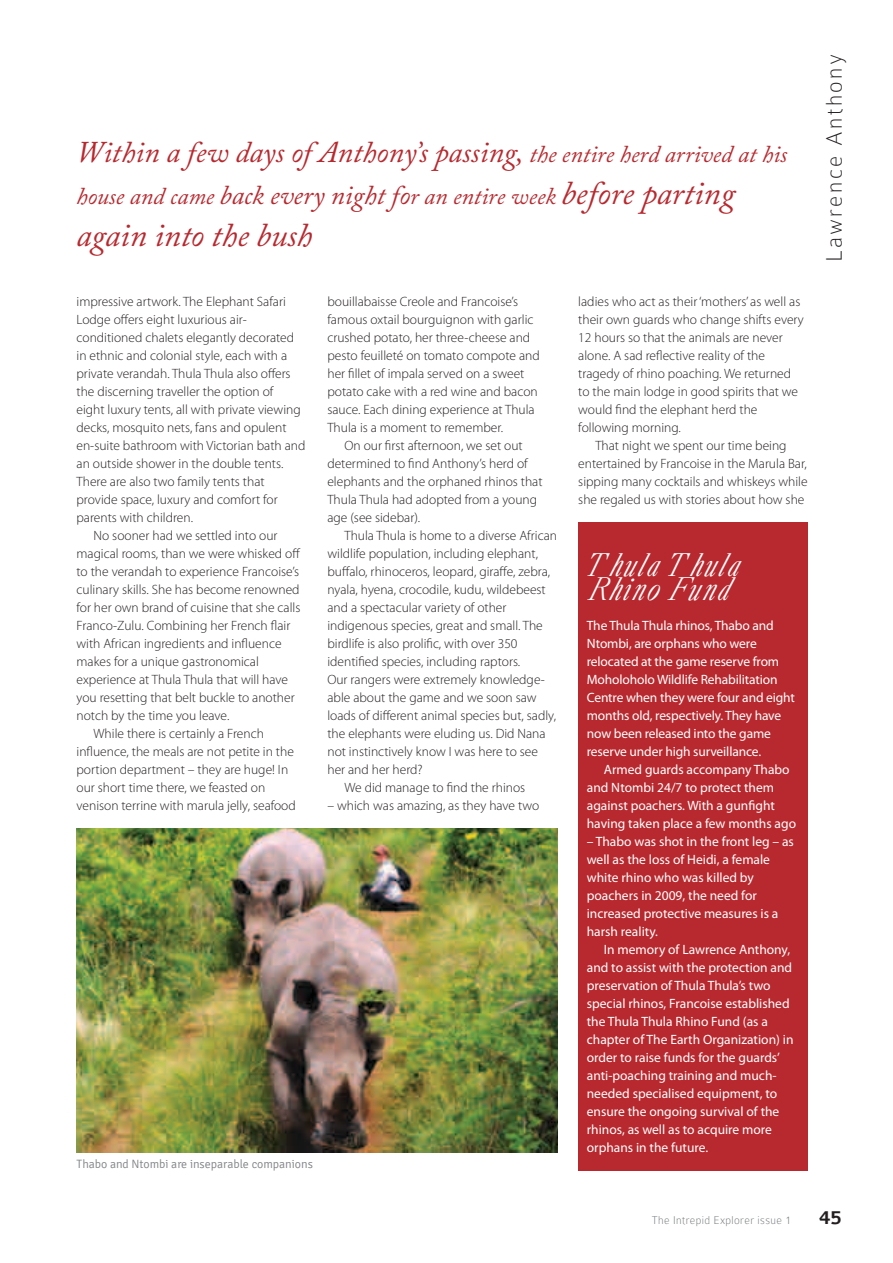
<style>
.page{position:relative;width:893px;height:1263px;background:#fff}
.page>*{position:absolute;margin:0;border:0;box-sizing:border-box;transform-origin:0 0}
.t1{font:italic 34.5px "Caslon";color:#fff}
.t2{font:italic 33px "Adobe Caslon Pro";color:#b8292f}
.t3{font:italic 30px "Adobe Caslon Pro";color:#b8292f}
.t4{font:italic 24px "Adobe Caslon Pro";color:#b8292f}
.t5{font:100 24px "Colaborate";color:#231f20}
.t6{font:500 21px "Colaborate";color:#231f20}
.t7{font:300 13.5px/18px "Myriad Pro";color:#231f20}
.t8{font:13.5px/18px "Myriad Pro";color:#fff}
.t9{font:300 12px "Signika";color:#808285}
.t10{font:100 12px "Colaborate";letter-spacing:.03em;color:#6d6f71}
.s1{font-size:24px}
.s2{font-size:27px}
.s3{font-size:33px}
</style>
<div class="page">
<div style="left:578px;top:522px;width:230px;height:648px;background:#b8292f"></div>
<img style="left:77px;top:828px;width:480px;height:324px">
<h3 class="t3" style="left:77px;top:134px;width:712px">Within a few days of Anthony’s passing, <span class="s1">the entire herd arrived at his</span></h3>
<h3 class="t4" style="left:77px;top:182px;width:660px">house and came <span class="s2">back every night fo</span>r an entire week <span class="s3">before parting</span></h3>
<h2 class="t2" style="left:77px;top:216px;width:237px">again into the bush</h2>
<p class="t7" style="left:77px;top:293px;width:211px">impressive artwork. The Elephant Safari</p>
<p class="t7" style="left:77px;top:311px;width:172px">Lodge offers eight luxurious air-</p>
<p class="t7" style="left:77px;top:329px;width:219px">conditioned chalets elegantly decorated</p>
<p class="t7" style="left:77px;top:347px;width:212px">in ethnic and colonial style, each with a</p>
<p class="t7" style="left:77px;top:365px;width:216px">private verandah. Thula Thula also offers</p>
<p class="t7" style="left:77px;top:383px;width:198px">the discerning traveller the option of</p>
<p class="t7" style="left:77px;top:401px;width:226px">eight luxury tents, all with private viewing</p>
<p class="t7" style="left:77px;top:419px;width:211px">decks, mosquito nets, fans and opulent</p>
<p class="t7" style="left:77px;top:437px;width:230px">en-suite bathroom with Victorian bath and</p>
<p class="t7" style="left:77px;top:455px;width:208px">an outside shower in the double tents.</p>
<p class="t7" style="left:77px;top:473px;width:190px">There are also two family tents that</p>
<p class="t7" style="left:77px;top:491px;width:203px">provide space, luxury and comfort for</p>
<p class="t7" style="left:77px;top:509px;width:118px">parents with children.</p>
<p class="t7" style="left:94px;top:527px;width:185px">No sooner had we settled into our</p>
<p class="t7" style="left:77px;top:545px;width:225px">magical rooms, than we were whisked off</p>
<p class="t7" style="left:77px;top:563px;width:224px">to the verandah to experience Francoise’s</p>
<p class="t7" style="left:77px;top:581px;width:225px">culinary skills. She has become renowned</p>
<p class="t7" style="left:77px;top:599px;width:225px">for her own brand of cuisine that she calls</p>
<p class="t7" style="left:77px;top:617px;width:215px">Franco-Zulu. Combining her French flair</p>
<p class="t7" style="left:77px;top:635px;width:207px">with African ingredients and influence</p>
<p class="t7" style="left:77px;top:653px;width:184px">makes for a unique gastronomical</p>
<p class="t7" style="left:77px;top:671px;width:213px">experience at Thula Thula that will have</p>
<p class="t7" style="left:77px;top:689px;width:220px">you resetting that belt buckle to another</p>
<p class="t7" style="left:77px;top:707px;width:154px">notch by the time you leave.</p>
<p class="t7" style="left:94px;top:725px;width:172px">While there is certainly a French</p>
<p class="t7" style="left:77px;top:743px;width:219px">influence, the meals are not petite in the</p>
<p class="t7" style="left:77px;top:761px;width:213px">portion department – they are huge! In</p>
<p class="t7" style="left:77px;top:779px;width:190px">our short time there, we feasted on</p>
<p class="t7" style="left:77px;top:797px;width:221px">venison terrine with marula jelly, seafood</p>
<p class="t7" style="left:327px;top:293px;width:214px">bouillabaisse Creole and Francoise’s famous oxtail bourguignon with garlic crushed potato, her three-cheese and pesto feuilleté on tomato compote and her fillet of impala served on a sweet potato cake with a red wine and bacon sauce. Each dining experience at Thula Thula is a moment to remember.</p>
<p class="t7" style="left:327px;top:437px;width:217px;text-indent:17px">On our first afternoon, we set out determined to find Anthony’s herd of elephants and the orphaned rhinos that<br>Thula Thula had adopted from a young age (see sidebar).</p>
<p class="t7" style="left:344px;top:527px;width:214px">Thula Thula is home to a diverse African</p>
<p class="t7" style="left:327px;top:545px;width:212px">wildlife population, including elephant,</p>
<p class="t7" style="left:327px;top:563px;width:224px">buffalo, rhinoceros, leopard, giraffe, zebra,</p>
<p class="t7" style="left:327px;top:581px;width:220px">nyala, hyena, crocodile, kudu, wildebeest</p>
<p class="t7" style="left:327px;top:599px;width:181px">and a spectacular variety of other</p>
<p class="t7" style="left:327px;top:617px;width:217px">indigenous species, great and small. The</p>
<p class="t7" style="left:327px;top:635px;width:192px">birdlife is also prolific, with over 350</p>
<p class="t7" style="left:327px;top:653px;width:194px">identified species, including raptors.</p>
<p class="t7" style="left:327px;top:671px;width:219px">Our rangers were extremely knowledge-</p>
<p class="t7" style="left:327px;top:689px;width:211px">able about the game and we soon saw</p>
<p class="t7" style="left:327px;top:707px;width:230px">loads of different animal species but, sadly,</p>
<p class="t7" style="left:327px;top:724px;width:220px">the elephants were eluding us. Did Nana</p>
<p class="t7" style="left:327px;top:742px;width:212px">not instinctively know I was here to see</p>
<p class="t7" style="left:327px;top:760px;width:97px">her and her herd?</p>
<p class="t7" style="left:344px;top:778px;width:182px">We did manage to find the rhinos</p>
<p class="t7" style="left:327px;top:796px;width:213px">– which was amazing, as they have two</p>
<p class="t9" style="left:77px;top:1157px;width:238px">Thabo and Ntombi are inseparable companions</p>
<p class="t7" style="left:578px;top:292px;width:227px">ladies who act as their ‘mothers’ as well as their own guards who change shifts every 12 hours so that the animals are never alone. A sad reflective reality of the tragedy of rhino poaching. We returned to the main lodge in good spirits that we would find the elephant herd the following morning.</p>
<p class="t7" style="left:578px;top:436px;width:231px;text-align:center">That night we spent our time being entertained by Francoise in the Marula Bar, sipping many cocktails and whiskeys while she regaled us with stories about how she</p>
<h1 class="t1" style="left:587px;top:541px;width:155px">Thula Thula</h1>
<h1 class="t1" style="left:587px;top:565px;width:146px">Rhino Fund</h1>
<p class="t8" style="left:587px;top:616px;width:210px">The Thula Thula rhinos, Thabo and Ntombi, are orphans who were relocated at the game reserve from Moholoholo Wildlife Rehabilitation Centre when they were four and eight months old, respectively. They have now been released into the game reserve under high surveillance.</p>
<p class="t8" style="left:587px;top:760px;width:211px;text-indent:17px">Armed guards accompany Thabo and Ntombi 24/7 to protect them against poachers. With a gunfight having taken place a few months ago</p>
<p class="t8" style="left:587px;top:832px;width:209px">– Thabo was shot in the front leg – as well as the loss of Heidi, a female white rhino who was killed by poachers in 2009, the need for increased protective measures is a harsh reality.</p>
<p class="t8" style="left:587px;top:940px;width:208px;text-indent:17px">In memory of Lawrence Anthony, and to assist with the protection and preservation of Thula Thula’s two special rhinos, Francoise established the Thula Thula Rhino Fund (as a chapter of The Earth Organization) in order to raise funds for the guards’ anti-poaching training and much&shy;needed specialised equipment, to ensure the ongoing survival of the rhinos, as well as to acquire more orphans in the future.</p>
<h3 class="t5" style="left:822px;top:262px;width:209px;rotate:-90deg">Lawrence Anthony</h3>
<p class="t10" style="left:652px;top:1214px;width:141px">The Intrepid Explorer issue 1</p>
<h3 class="t6" style="left:819px;top:1206px;width:24px">45</h3>
</div>
